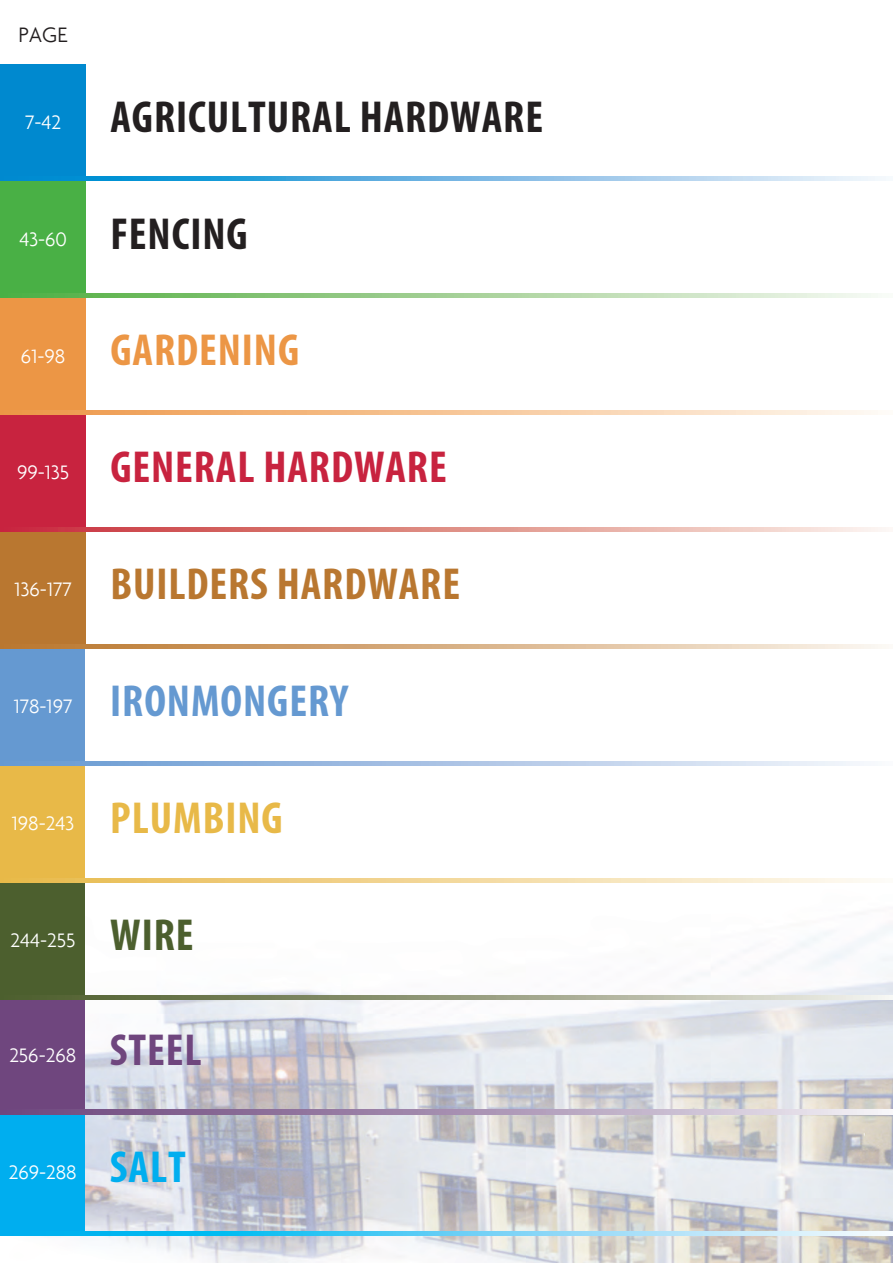
<style>
.page{position:relative;width:893px;height:1263px;background:#fff}
.page>*{position:absolute;margin:0;border:0;box-sizing:border-box;transform-origin:0 0}
.t1{font:700 condensed 45px "Myriad Pro";letter-spacing:.02em;color:#231f20}
.t2{font:700 condensed 45px "Myriad Pro";letter-spacing:.02em;color:#b97730}
.t3{font:700 condensed 45px "Myriad Pro";letter-spacing:.02em;color:#c8233f}
.t4{font:700 condensed 45px "Myriad Pro";letter-spacing:.02em;color:#6599d1}
.t5{font:700 condensed 45px "Myriad Pro";letter-spacing:.02em;color:#ec9645}
.t6{font:700 condensed 45px "Myriad Pro";letter-spacing:.02em;color:#e8b948}
.t7{font:700 condensed 45px "Myriad Pro";letter-spacing:.02em;color:#6f467e}
.t8{font:700 condensed 45px "Myriad Pro";color:#4c5f2e}
.t9{font:700 condensed 45px "Myriad Pro";color:#00aeef}
.t10{font:300 22.5px "Agenda";color:#231f20}
.t11{font:300 21px "Agenda";color:#fff}
</style>
<div class="page">
<img style="left:0;top:92px;width:893px;height:1171px">
<div style="left:0;top:64px;width:85px;height:117px;background:#0089cf"></div>
<div style="left:0;top:181px;width:85px;height:117px;background:#49b045"></div>
<div style="left:0;top:298px;width:85px;height:117px;background:#ec9645"></div>
<div style="left:0;top:415px;width:85px;height:117px;background:#c8233f"></div>
<div style="left:0;top:532px;width:85px;height:116px;background:#b97730"></div>
<div style="left:0;top:765px;width:85px;height:117px;background:#e8b948"></div>
<div style="left:0;top:648px;width:85px;height:117px;background:#6599d1"></div>
<div style="left:0;top:882px;width:85px;height:117px;background:#4c5f2e"></div>
<div style="left:0;top:997px;width:85px;height:117px;background:#6f467e"></div>
<div style="left:0;top:1114px;width:85px;height:117px;background:#00aeef"></div>
<svg style="left:85px;top:176px;width:808px;height:5px;background:#79bde5"></svg>
<svg style="left:43px;top:293px;width:850px;height:5px;background:#a7d39c"></svg>
<svg style="left:54px;top:410px;width:839px;height:5px;background:#f6c99e"></svg>
<svg style="left:40px;top:527px;width:853px;height:4px;background:#e1948f"></svg>
<svg style="left:75px;top:644px;width:818px;height:4px;background:#dbb790"></svg>
<svg style="left:54px;top:878px;width:839px;height:4px;background:#f3dba2"></svg>
<svg style="left:75px;top:761px;width:818px;height:4px;background:#b2c9e7"></svg>
<svg style="left:0;top:995px;width:893px;height:4px;background:#989f81"></svg>
<svg style="left:71px;top:1110px;width:822px;height:4px;background:#ae99b8"></svg>
<svg style="left:0;top:1231px;width:893px;height:4px;background:#65d0f5"></svg>
<p class="t10" style="left:19px;top:21px;width:51px">PAGE</p>
<p class="t11" style="left:25px;top:110px;width:38px">7-42</p>
<p class="t11" style="left:19px;top:226px;width:49px">43-60</p>
<p class="t11" style="left:21px;top:343px;width:46px">61-98</p>
<p class="t11" style="left:17px;top:460px;width:54px">99-135</p>
<p class="t11" style="left:15px;top:577px;width:59px">136-177</p>
<p class="t11" style="left:14px;top:694px;width:60px">178-197</p>
<p class="t11" style="left:12px;top:811px;width:64px">198-243</p>
<p class="t11" style="left:10px;top:928px;width:67px">244-255</p>
<p class="t11" style="left:9px;top:1043px;width:68px">256-268</p>
<p class="t11" style="left:9px;top:1160px;width:69px">269-288</p>
<p class="t1" style="left:110px;top:88px;width:434px">AGRICULTURAL HARDWARE</p>
<p class="t1" style="left:110px;top:205px;width:139px">FENCING</p>
<p class="t5" style="left:110px;top:322px;width:190px">GARDENING</p>
<p class="t3" style="left:110px;top:439px;width:338px">GENERAL HARDWARE</p>
<p class="t2" style="left:110px;top:556px;width:351px">BUILDERS HARDWARE</p>
<p class="t4" style="left:110px;top:673px;width:239px">IRONMONGERY</p>
<p class="t6" style="left:110px;top:790px;width:174px">PLUMBING</p>
<p class="t8" style="left:110px;top:907px;width:85px">WIRE</p>
<p class="t7" style="left:110px;top:1022px;width:93px">STEEL</p>
<p class="t9" style="left:110px;top:1139px;width:77px">SALT</p>
</div>
